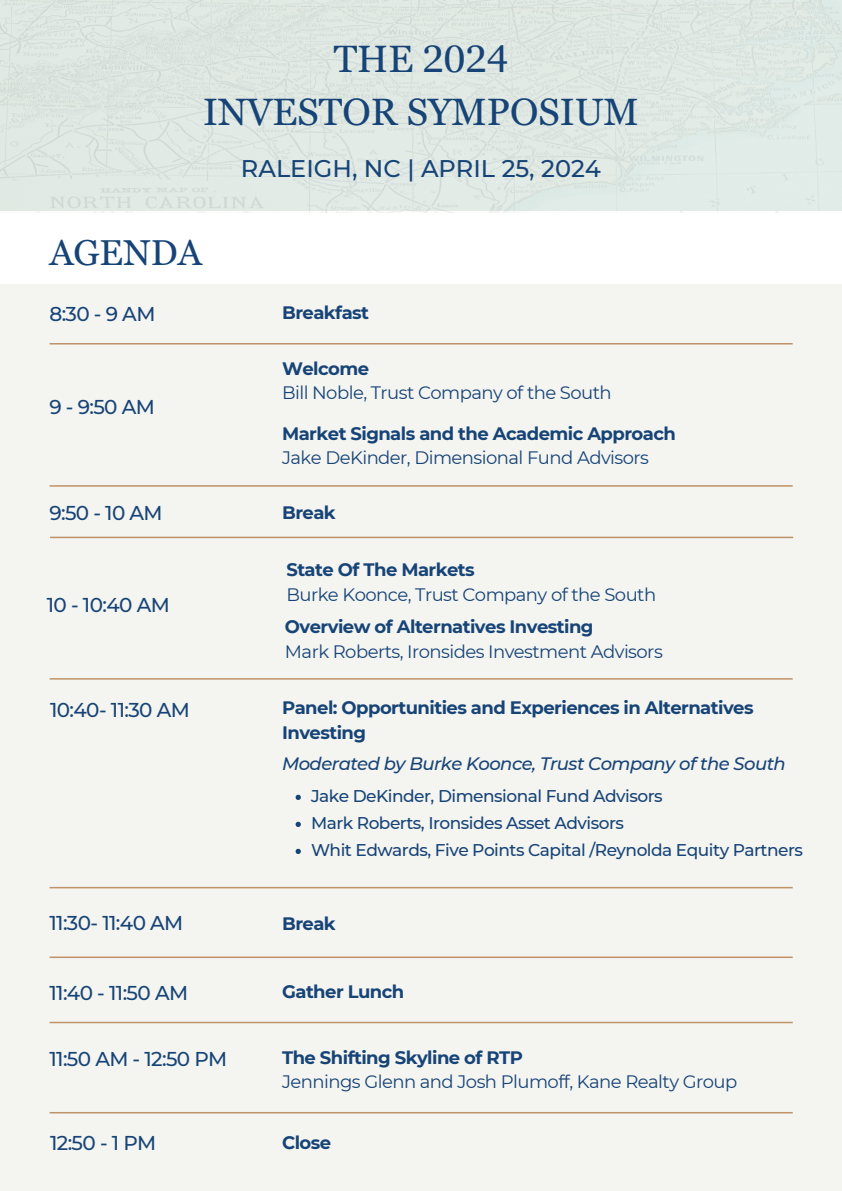
<style>
.page{position:relative;width:842px;height:1191px;background:#fff}
.page>*{position:absolute;margin:0;border:0;box-sizing:border-box;transform-origin:0 0}
.t1{font:38.1px/53.2px "Georgia Pro";color:#174477;text-align:center}
.t2{font:36px "Georgia Pro";color:#174477}
.t3{font:500 24.1px "Montserrat";color:#174477}
.t4{font:500 20px "Montserrat";letter-spacing:-.03em;color:#174477}
.t5{font:18px/24.8px "Montserrat";letter-spacing:-.03em;color:#174477}
.t6{font:700 18px/24.8px "Montserrat";letter-spacing:-.03em;color:#174477}
.t7{font:italic 500 18px "Montserrat";letter-spacing:-.03em;color:#174477}
.t8{font:500 17px "Montserrat";letter-spacing:-.03em;color:#174477}
.s1{font-weight:700}
</style>
<div class="page">
<div style="left:0;top:284px;width:842px;height:906px;background:#f4f4f0"></div>
<hr style="left:50px;top:343px;width:743px;height:1px;background:#bf9368">
<hr style="left:50px;top:485px;width:743px;height:1px;background:#bf9368">
<hr style="left:50px;top:536px;width:743px;height:2px;background:#bf9368">
<hr style="left:50px;top:678px;width:743px;height:1px;background:#bf9368">
<hr style="left:50px;top:886px;width:743px;height:2px;background:#bf9368">
<hr style="left:50px;top:956px;width:743px;height:1px;background:#bf9368">
<hr style="left:50px;top:1021px;width:743px;height:2px;background:#bf9368">
<hr style="left:50px;top:1111px;width:743px;height:2px;background:#bf9368">
<img style="left:0;top:0;width:842px;height:212px">
<svg style="left:296px;top:794px;width:5px;height:5px"></svg>
<svg style="left:296px;top:821px;width:5px;height:5px"></svg>
<svg style="left:296px;top:848px;width:5px;height:5px"></svg>
<h3 class="t1" style="left:203px;top:32px;width:437px">THE 2024<br>INVESTOR SYMPOSIUM</h3>
<h4 class="t2" style="left:49px;top:232px;width:154px">AGENDA</h4>
<h3 class="t3" style="left:241px;top:154px;width:362px">RALEIGH, NC | APRIL 25, 2024</h3>
<h1 class="t4" style="left:49px;top:301px;width:108px">8:30 - 9 AM</h1>
<h2 class="t6" style="left:282px;top:300px;width:89px">Breakfast</h2>
<h1 class="t4" style="left:49px;top:394px;width:107px">9 - 9:50 AM</h1>
<h4 class="t5" style="left:282px;top:356px;width:331px"><span class="s1">Welcome<br></span>Bill Noble, Trust Company of the South</h4>
<h3 class="t5" style="left:282px;top:420px;width:395px"><span class="s1">Market Signals and the Academic Approach<br></span>Jake DeKinder, Dimensional Fund Advisors</h3>
<h4 class="t4" style="left:49px;top:500px;width:115px">9:50 - 10 AM</h4>
<h5 class="t6" style="left:282px;top:499px;width:55px">Break</h5>
<h5 class="t4" style="left:47px;top:592px;width:125px">10 - 10:40 AM</h5>
<h5 class="t4" style="left:50px;top:697px;width:141px">10:40- 11:30 AM</h5>
<h3 class="t4" style="left:49px;top:910px;width:135px">11:30- 11:40 AM</h3>
<h3 class="t5" style="left:286px;top:557px;width:371px"><span class="s1">State Of The Markets<br></span>Burke Koonce, Trust Company of the South</h3>
<h3 class="t5" style="left:285px;top:614px;width:379px"><span class="s1">Overview of Alternatives Investing<br></span>Mark Roberts, Ironsides Investment Advisors</h3>
<p class="t6" style="left:282px;top:695px;width:473px">Panel: Opportunities and Experiences in Alternatives<br>Investing</p>
<p class="t7" style="left:282px;top:752px;width:505px">Moderated by Burke Koonce, Trust Company of the South</p>
<p class="t8" style="left:311px;top:785px;width:353px">Jake DeKinder, Dimensional Fund Advisors</p>
<p class="t8" style="left:311px;top:812px;width:315px">Mark Roberts, Ironsides Asset Advisors</p>
<h3 class="t8" style="left:311px;top:839px;width:494px">Whit Edwards, Five Points Capital /Reynolda Equity Partners</h3>
<h4 class="t6" style="left:282px;top:910px;width:55px">Break</h4>
<h4 class="t4" style="left:49px;top:980px;width:140px">11:40 - 11:50 AM</h4>
<h5 class="t6" style="left:282px;top:979px;width:124px">Gather Lunch</h5>
<h3 class="t4" style="left:49px;top:1046px;width:179px">11:50 AM - 12:50 PM</h3>
<h5 class="t4" style="left:50px;top:1130px;width:108px">12:50 - 1 PM</h5>
<h3 class="t5" style="left:282px;top:1044px;width:457px"><span class="s1">The Shifting Skyline of RTP<br></span>Jennings Glenn and Josh Plumoff, Kane Realty Group</h3>
<h4 class="t6" style="left:282px;top:1129px;width:51px">Close</h4>
</div>
